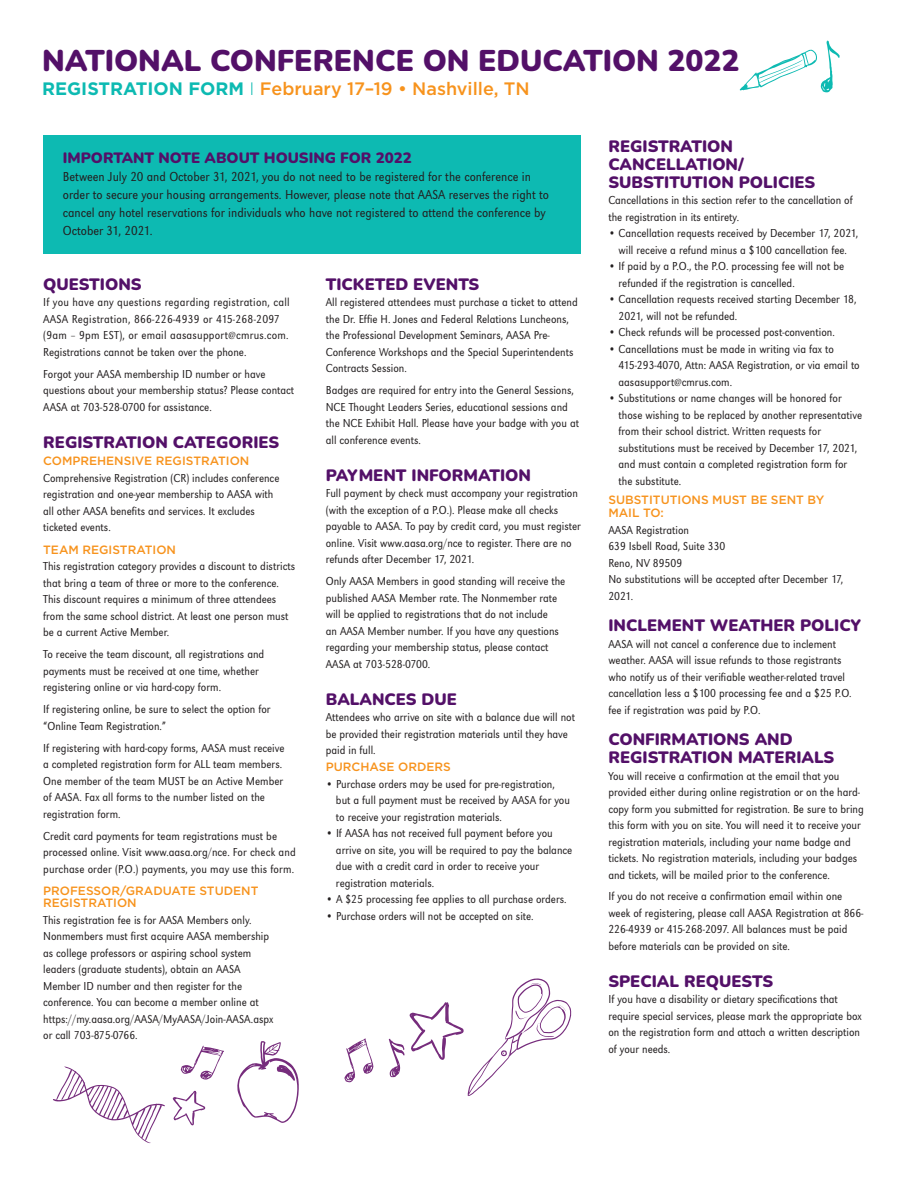
<style>
.page{position:relative;width:918px;height:1188px;background:#fff}
.page>*{position:absolute;margin:0;border:0;box-sizing:border-box;transform-origin:0 0}
.t1{font:900 30px "Nunito";color:#531068}
.t2{font:500 18px "Gotham";color:#f7931d}
.green_header{font:900 16.5px/18px "Nunito";color:#531068}
.t3{font:900 15px "Nunito";color:#531068}
.bullet_list{font:13.5px/18px "URW Grotesk T Ligh Extr Narr";color:#231f20}
.bullet_list-2{font:12px/16.5px "URW Grotesk T Ligh Extr Narr";color:#231f20}
.bullet_list-3{font:12px/16.5px "URW Grotesk T Ligh Extr Narr";letter-spacing:.02em;color:#231f20}
.small_subheader{font:500 12px/12px "Gotham";color:#f7931d}
.s1{font-weight:700;color:#0dbab2}
.s2{font-weight:300;color:#0dbab2}
</style>
<div class="page">
<div style="left:43px;top:135px;width:537px;height:119px;background:#0dbab2"></div>
<svg style="left:740px;top:40px;width:100px;height:53px"></svg>
<svg style="left:173px;top:1091px;width:32px;height:34px"></svg>
<svg style="left:237px;top:1041px;width:62px;height:82px"></svg>
<svg style="left:388px;top:978px;width:183px;height:118px"></svg>
<svg style="left:344px;top:1038px;width:29px;height:45px"></svg>
<svg style="left:180px;top:1046px;width:44px;height:34px"></svg>
<svg style="left:53px;top:1066px;width:112px;height:78px"></svg>
<p class="t1" style="left:42px;top:39px;width:699px">NATIONAL CONFERENCE ON EDUCATION 2022</p>
<p class="t2" style="left:42px;top:77px;width:489px"><span class="s1">REGISTRATION FORM</span> <span class="s2">I</span> February 17–19 • Nashville, TN</p>
<p class="t3" style="left:63px;top:147px;width:350px">IMPORTANT NOTE ABOUT HOUSING FOR 2022</p>
<p class="bullet_list" style="left:63px;top:168px;width:488px">Between July 20 and October 31, 2021, you do not need to be registered for the conference in order to secure your housing arrangements. However, please note that AASA reserves the right to cancel any hotel reservations for individuals who have not registered to attend the conference by October 31, 2021.</p>
<p class="green_header" style="left:43px;top:275px;width:100px">QUESTIONS</p>
<p class="bullet_list-3" style="left:43px;top:294px;width:248px">If you have any questions regarding registration, call AASA Registration, 866-226-4939 or 415-268-2097 (9am – 9pm EST), or email aasasupport@cmrus.com.<br>Registrations cannot be taken over the phone.</p>
<p class="bullet_list-2" style="left:43px;top:366px;width:253px">Forgot your AASA membership ID number or have questions about your membership status? Please contact<br>AASA at 703-528-0700 for assistance.</p>
<p class="green_header" style="left:43px;top:432px;width:238px">REGISTRATION CATEGORIES</p>
<p class="small_subheader" style="left:43px;top:455px;width:208px">COMPREHENSIVE REGISTRATION</p>
<p class="bullet_list-2" style="left:43px;top:469px;width:238px">Comprehensive Registration (CR) includes conference registration and one-year membership to AASA with all other AASA benefits and services. It excludes ticketed events.</p>
<p class="small_subheader" style="left:43px;top:544px;width:134px">TEAM REGISTRATION</p>
<p class="bullet_list-2" style="left:43px;top:558px;width:254px">This registration category provides a discount to districts that bring a team of three or more to the conference.<br>This discount requires a minimum of three attendees from the same school district. At least one person must be a current Active Member.</p>
<p class="bullet_list-2" style="left:43px;top:646px;width:223px">To receive the team discount, all registrations and payments must be received at one time, whether registering online or via hard-copy form.</p>
<p class="bullet_list-2" style="left:43px;top:701px;width:229px">If registering online, be sure to select the option for “Online Team Registration.”</p>
<p class="bullet_list-2" style="left:43px;top:739px;width:243px">If registering with hard-copy forms, AASA must receive a completed registration form for ALL team members.<br>One member of the team MUST be an Active Member of AASA. Fax all forms to the number listed on the registration form.</p>
<p class="bullet_list-2" style="left:43px;top:827px;width:254px">Credit card payments for team registrations must be processed online. Visit www.aasa.org/nce. For check and purchase order (P.O.) payments, you may use this form.</p>
<p class="small_subheader" style="left:43px;top:885px;width:217px">PROFESSOR/GRADUATE STUDENT<br>REGISTRATION</p>
<p class="bullet_list-2" style="left:43px;top:912px;width:232px">This registration fee is for AASA Members only.<br>Nonmembers must first acquire AASA membership as college professors or aspiring school system leaders (graduate students), obtain an AASA Member ID number and then register for the conference. You can become a member online at https://my.aasa.org/AASA/MyAASA/Join-AASA.aspx or call 703-875-0766.</p>
<p class="green_header" style="left:326px;top:275px;width:155px">TICKETED EVENTS</p>
<p class="bullet_list-2" style="left:326px;top:294px;width:253px">All registered attendees must purchase a ticket to attend the Dr. Effie H. Jones and Federal Relations Luncheons, the Professional Development Seminars, AASA Pre-Conference Workshops and the Special Superintendents Contracts Session.</p>
<p class="bullet_list-2" style="left:326px;top:382px;width:255px">Badges are required for entry into the General Sessions, NCE Thought Leaders Series, educational sessions and the NCE Exhibit Hall. Please have your badge with you at all conference events.</p>
<p class="green_header" style="left:326px;top:465px;width:207px">PAYMENT INFORMATION</p>
<p class="bullet_list-2" style="left:326px;top:485px;width:257px">Full payment by check must accompany your registration (with the exception of a P.O.). Please make all checks payable to AASA. To pay by credit card, you must register online. Visit www.aasa.org/nce to register. There are no refunds after December 17, 2021.</p>
<p class="bullet_list-2" style="left:326px;top:573px;width:241px">Only AASA Members in good standing will receive the published AASA Member rate. The Nonmember rate will be applied to registrations that do not include<br>an AASA Member number. If you have any questions regarding your membership status, please contact AASA at 703-528-0700.</p>
<p class="green_header" style="left:326px;top:689px;width:133px">BALANCES DUE</p>
<p class="bullet_list-2" style="left:326px;top:709px;width:251px">Attendees who arrive on site with a balance due will not be provided their registration materials until they have paid in full.</p>
<p class="small_subheader" style="left:326px;top:761px;width:127px">PURCHASE ORDERS</p>
<p class="bullet_list-2" style="left:336px;top:776px;width:235px;text-indent:-10px">• Purchase orders may be used for pre-registration, but a full payment must be received by AASA for you to receive your registration materials.</p>
<p class="bullet_list-2" style="left:336px;top:825px;width:238px;text-indent:-10px">• If AASA has not received full payment before you arrive on site, you will be required to pay the balance due with a credit card in order to receive your registration materials.</p>
<p class="bullet_list-2" style="left:326px;top:891px;width:242px">• A $25 processing fee applies to all purchase orders.</p>
<p class="bullet_list-2" style="left:326px;top:908px;width:209px">• Purchase orders will not be accepted on site.</p>
<p class="green_header" style="left:608px;top:136px;width:208px">REGISTRATION<br>CANCELLATION/<br>SUBSTITUTION POLICIES</p>
<p class="bullet_list-2" style="left:608px;top:192px;width:246px">Cancellations in this section refer to the cancellation of the registration in its entirety.</p>
<p class="bullet_list-2" style="left:608px;top:225px;width:252px;text-align:center">• Cancellation requests received by December 17, 2021, will receive a refund minus a $100 cancellation fee.</p>
<p class="bullet_list-2" style="left:619px;top:258px;width:227px;text-indent:-10px">• If paid by a P.O., the P.O. processing fee will not be refunded if the registration is cancelled.</p>
<p class="bullet_list-2" style="left:619px;top:291px;width:240px;text-indent:-10px">• Cancellation requests received starting December 18,<br>2021, will not be refunded.</p>
<p class="bullet_list-2" style="left:608px;top:324px;width:228px">• Check refunds will be processed post-convention.</p>
<p class="bullet_list-2" style="left:619px;top:340px;width:243px;text-indent:-10px">• Cancellations must be made in writing via fax to<br>415-293-4070, Attn: AASA Registration, or via email to aasasupport@cmrus.com.</p>
<p class="bullet_list-2" style="left:619px;top:390px;width:245px;text-indent:-10px">• Substitutions or name changes will be honored for those wishing to be replaced by another representative from their school district. Written requests for substitutions must be received by December 17, 2021, and must contain a completed registration form for the substitute.</p>
<p class="small_subheader" style="left:608px;top:492px;width:218px;line-height:13.5px">SUBSTITUTIONS MUST BE SENT BY<br>MAIL TO:</p>
<p class="bullet_list-2" style="left:608px;top:521px;width:82px">AASA Registration</p>
<p class="bullet_list-2" style="left:608px;top:538px;width:119px">639 Isbell Road, Suite 330</p>
<p class="bullet_list-2" style="left:608px;top:554px;width:75px">Reno, NV 89509</p>
<p class="bullet_list-2" style="left:608px;top:571px;width:236px">No substitutions will be accepted after December 17,<br>2021.</p>
<p class="green_header" style="left:608px;top:616px;width:254px">INCLEMENT WEATHER POLICY</p>
<p class="bullet_list-2" style="left:608px;top:635px;width:245px">AASA will not cancel a conference due to inclement weather. AASA will issue refunds to those registrants who notify us of their verifiable weather-related travel cancellation less a $100 processing fee and a $25 P.O. fee if registration was paid by P.O.</p>
<p class="green_header" style="left:608px;top:730px;width:227px">CONFIRMATIONS AND<br>REGISTRATION MATERIALS</p>
<p class="bullet_list-2" style="left:608px;top:767px;width:257px">You will receive a confirmation at the email that you provided either during online registration or on the hard&shy;copy form you submitted for registration. Be sure to bring this form with you on site. You will need it to receive your registration materials, including your name badge and tickets. No registration materials, including your badges and tickets, will be mailed prior to the conference.</p>
<p class="bullet_list-2" style="left:608px;top:888px;width:257px">If you do not receive a confirmation email within one week of registering, please call AASA Registration at 866- 226-4939 or 415-268-2097. All balances must be paid before materials can be provided on site.</p>
<p class="green_header" style="left:608px;top:971px;width:166px">SPECIAL REQUESTS</p>
<p class="bullet_list-2" style="left:608px;top:991px;width:255px">If you have a disability or dietary specifications that require special services, please mark the appropriate box on the registration form and attach a written description of your needs.</p>
</div>
